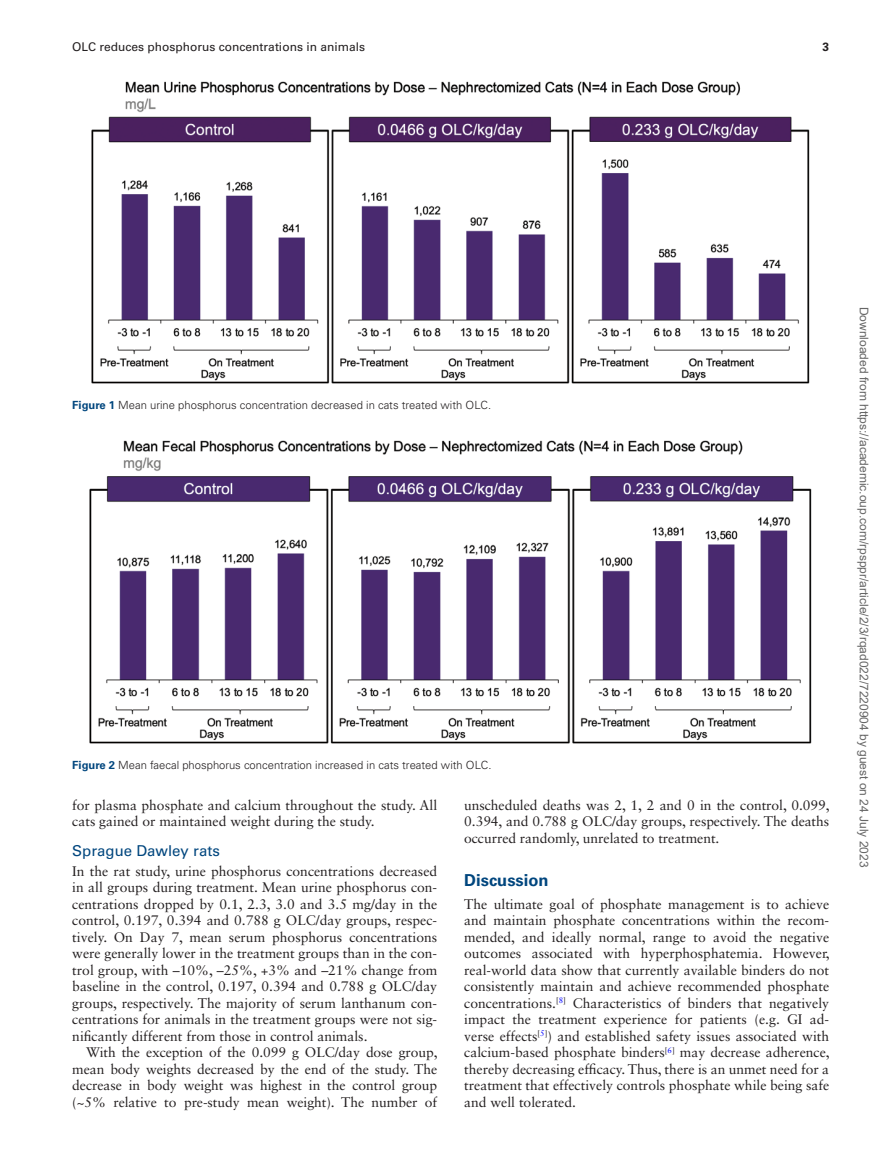
<style>
.page{position:relative;width:893px;height:1174px;background:#fff}
.page>*{position:absolute;margin:0;border:0;box-sizing:border-box;transform-origin:0 0}
.t1{font:700 16.5px "Univers LT Std";color:#00467e}
.t2{font:15px "Univers LT Std";color:#00467e}
.t3{font:13.8px/16.5px "Sabon LT Std";color:#231f20;text-align:justify}
.t4{font:12px "Arial";color:#666}
.t5{font:12px "Univers LT Std";color:#231f20}
.t6{font:700 12px "Univers LT Std";color:#231f20}
.t7{font:300 11.25px "Univers LT Std";color:#231f20}
.s1{font-weight:700;color:#00467e}
</style>
<div class="page">
<img style="left:91px;top:81px;width:719px;height:303px">
<img style="left:89px;top:440px;width:723px;height:304px">
<p class="t5" style="left:72px;top:40px;width:294px">OLC reduces phosphorus concentrations in animals</p>
<p class="t6" style="left:822px;top:40px;width:8px">3</p>
<p class="t7" style="left:72px;top:398px;width:420px"><span class="s1">Figure 1</span> Mean urine phosphorus concentration decreased in cats treated with OLC.</p>
<p class="t7" style="left:72px;top:758px;width:421px"><span class="s1">Figure 2</span> Mean faecal phosphorus concentration increased in cats treated with OLC.</p>
<p class="t3" style="left:72px;top:796px;width:366px">for plasma phosphate and calcium throughout the study. All cats gained or maintained weight during the study.</p>
<p class="t2" style="left:72px;top:842px;width:149px">Sprague Dawley rats</p>
<p class="t3" style="left:72px;top:862px;width:366px">In the rat study, urine phosphorus concentrations decreased in all groups during treatment. Mean urine phosphorus con&shy;centrations dropped by 0.1, 2.3, 3.0 and 3.5 mg/day in the control, 0.197, 0.394 and 0.788 g OLC/day groups, respec&shy;tively. On Day 7, mean serum phosphorus concentrations were generally lower in the treatment groups than in the con&shy;trol group, with –10%, –25%, +3% and –21% change from baseline in the control, 0.197, 0.394 and 0.788 g OLC/day groups, respectively. The majority of serum lanthanum con&shy;centrations for animals in the treatment groups were not sig&shy;nificantly different from those in control animals.</p>
<p class="t3" style="left:72px;top:1044px;width:367px;text-indent:14px">With the exception of the 0.099 g OLC/day dose group, mean body weights decreased by the end of the study. The decrease in body weight was highest in the control group (~5% relative to pre-study mean weight). The number of</p>
<p class="t3" style="left:464px;top:796px;width:367px">unscheduled deaths was 2, 1, 2 and 0 in the control, 0.099, 0.394, and 0.788 g OLC/day groups, respectively. The deaths occurred randomly, unrelated to treatment.</p>
<p class="t1" style="left:464px;top:870px;width:86px">Discussion</p>
<p class="t3" style="left:464px;top:895px;width:367px">The ultimate goal of phosphate management is to achieve and maintain phosphate concentrations within the recom&shy;mended, and ideally normal, range to avoid the negative outcomes associated with hyperphosphatemia. However, real-world data show that currently available binders do not consistently maintain and achieve recommended phosphate concentrations.<sup>[</sup><sup>8</sup><sup>]</sup> Characteristics of binders that negatively impact the treatment experience for patients (e.g. GI ad&shy;verse effects<sup>[</sup><sup>5</sup><sup>]</sup>) and established safety issues associated with calcium-based phosphate binders<sup>[</sup><sup>6</sup><sup>]</sup> may decrease adherence, thereby decreasing efficacy. Thus, there is an unmet need for a treatment that effectively controls phosphate while being safe and well tolerated.</p>
<p class="t4" style="left:868px;top:306px;width:562px;rotate:90deg">Downloaded from https://academic.oup.com/rpsppr/article/2/3/rqad022/7220904 by guest on 24 July 2023</p>
</div>
